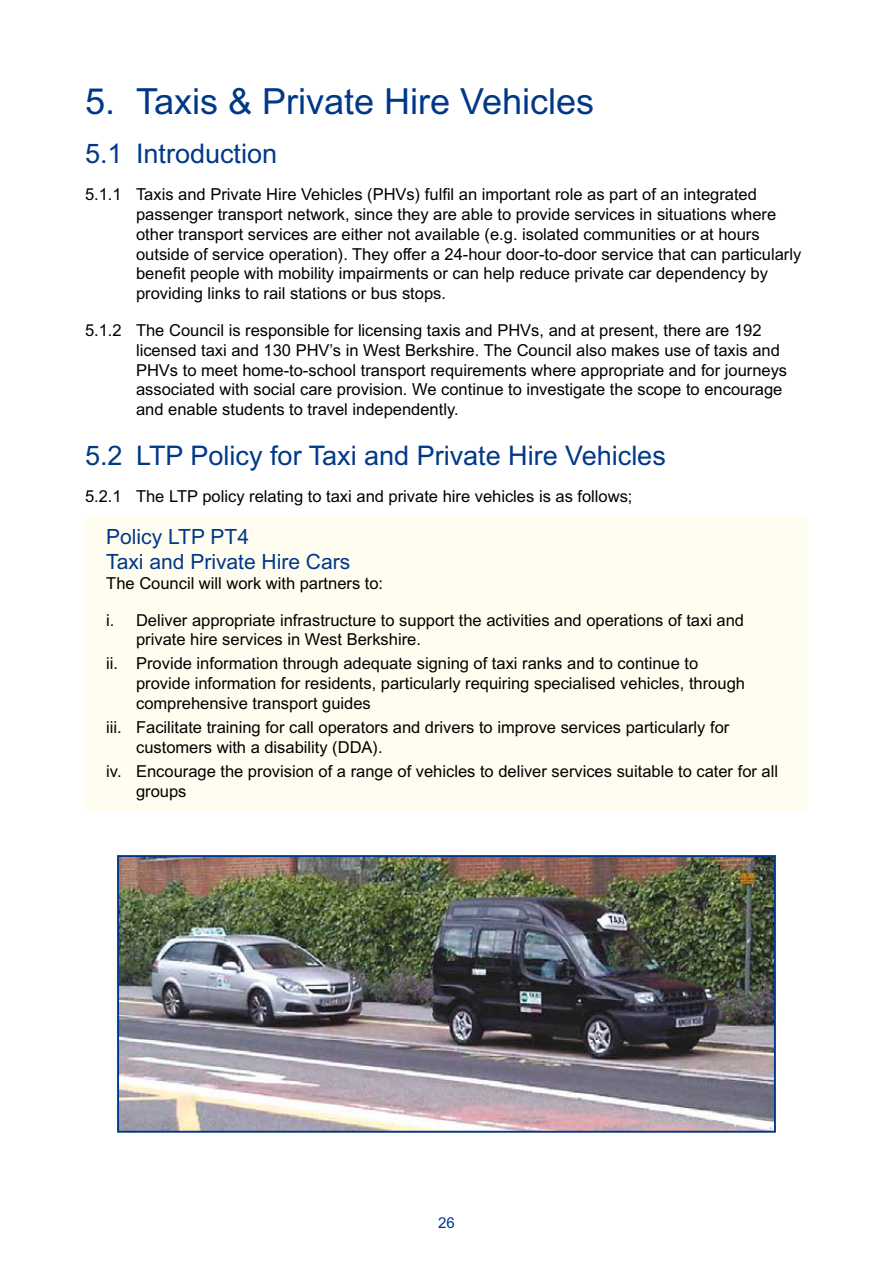
<style>
.page{position:relative;width:893px;height:1263px;background:#fff}
.page>*{position:absolute;margin:0;border:0;box-sizing:border-box;transform-origin:0 0}
.t1{font:36px "Arial MT Std";color:#003888}
.t2{font:27px "Arial MT Std";color:#003888}
.t3{font:21px/25.2px "Arial MT Std";color:#003888}
.t4{font:16.5px/19.8px "Arial MT Std";color:#000}
.t5{font:15px "Arial MT Std";color:#003888}
</style>
<div class="page">
<div style="left:85px;top:516px;width:723px;height:295px;background:#fffdef"></div>
<img style="left:120px;top:858px;width:653px;height:272px">
<div style="left:117px;top:855px;width:659px;height:278px;border:2px solid #003888"></div>
<h1 class="t1" style="left:85px;top:81px;width:511px">5. Taxis &amp; Private Hire Vehicles</h1>
<h2 class="t2" style="left:85px;top:139px;width:194px">5.1 Introduction</h2>
<p class="t4" style="left:136px;top:184px;width:667px;text-indent:-51px">5.1.1 Taxis and Private Hire Vehicles (PHVs) fulfil an important role as part of an integrated passenger transport network, since they are able to provide services in situations where other transport services are either not available (e.g. isolated communities or at hours outside of service operation). They offer a 24-hour door-to-door service that can particularly benefit people with mobility impairments or can help reduce private car dependency by providing links to rail stations or bus stops.</p>
<p class="t4" style="left:136px;top:320px;width:653px;text-indent:-51px">5.1.2 The Council is responsible for licensing taxis and PHVs, and at present, there are 192 licensed taxi and 130 PHV’s in West Berkshire. The Council also makes use of taxis and PHVs to meet home-to-school transport requirements where appropriate and for journeys associated with social care provision. We continue to investigate the scope to encourage and enable students to travel independently.</p>
<h2 class="t2" style="left:85px;top:440px;width:582px">5.2 LTP Policy for Taxi and Private Hire Vehicles</h2>
<p class="t4" style="left:85px;top:486px;width:549px">5.2.1 The LTP policy relating to taxi and private hire vehicles is as follows;</p>
<p class="t3" style="left:106px;top:524px;width:245px">Policy LTP PT4<br>Taxi and Private Hire Cars</p>
<p class="t4" style="left:106px;top:573px;width:278px">The Council will work with partners to:</p>
<p class="t4" style="left:136px;top:610px;width:610px;text-indent:-30px">i. Deliver appropriate infrastructure to support the activities and operations of taxi and private hire services in West Berkshire.</p>
<p class="t4" style="left:136px;top:654px;width:610px;text-indent:-30px">ii. Provide information through adequate signing of taxi ranks and to continue to provide information for residents, particularly requiring specialised vehicles, through comprehensive transport guides</p>
<p class="t4" style="left:136px;top:717px;width:595px;text-indent:-30px">iii. Facilitate training for call operators and drivers to improve services particularly for customers with a disability (DDA).</p>
<p class="t4" style="left:136px;top:761px;width:643px;text-indent:-30px">iv. Encourage the provision of a range of vehicles to deliver services suitable to cater for all groups</p>
<p class="t5" style="left:438px;top:1214px;width:18px">26</p>
</div>
